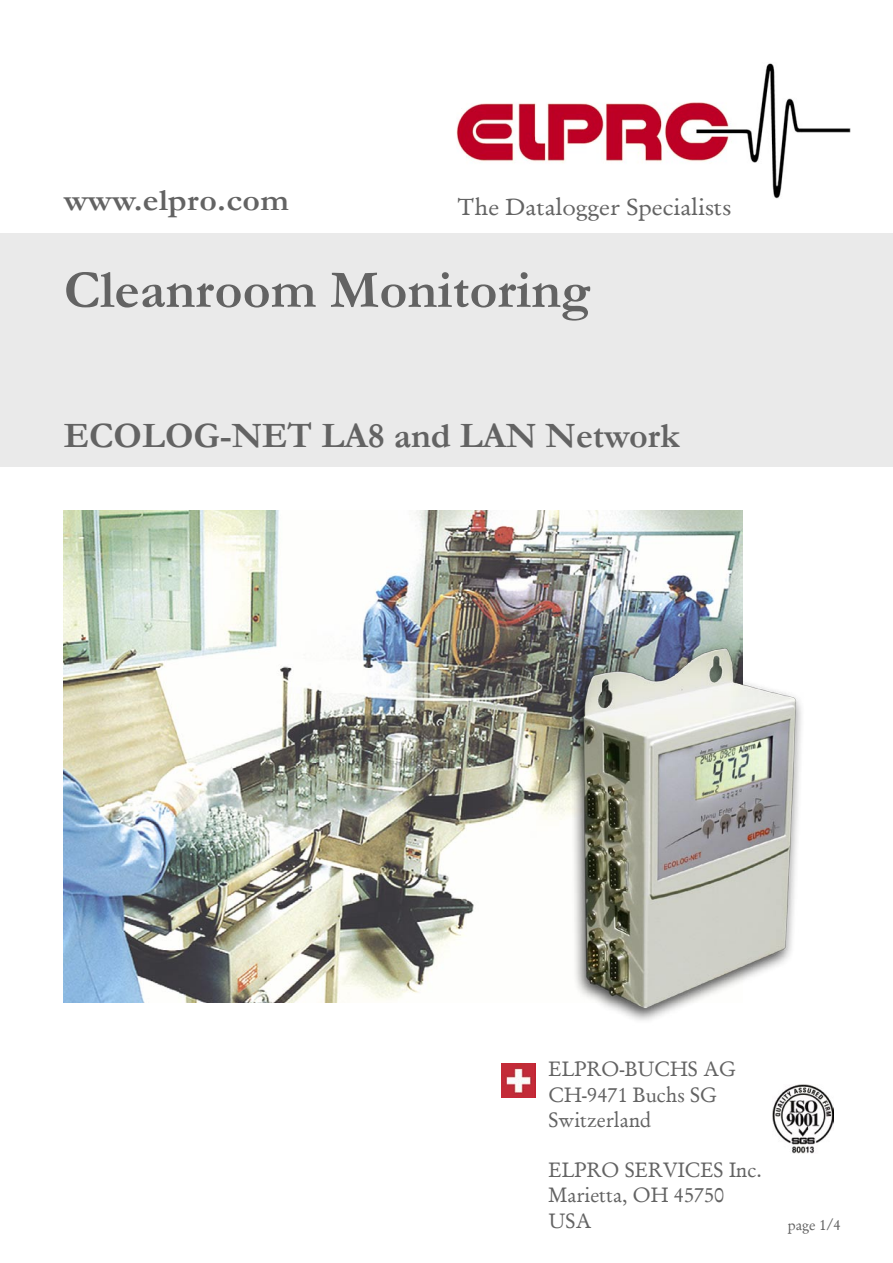
<style>
.page{position:relative;width:893px;height:1263px;background:#fff}
.page>*{position:absolute;margin:0;border:0;box-sizing:border-box;transform-origin:0 0}
.Paragraph_Style_1{font:700 54px "Garamond";color:#636363}
.Paragraph_Style_1-2{font:700 36px "Garamond";color:#636363}
.t1{font:700 31.2px "Garamond";letter-spacing:.01em;color:#636363;scale:1.08 1}
.Pa0{font:23.4px "Garamond";color:#636363;scale:1.08 1}
.t2{font:21px "Garamond";color:#636363}
.t3{font:15px "Garamond";color:#636363}
</style>
<div class="page">
<div style="left:0;top:233px;width:893px;height:234px;background:#eaeaea"></div>
<img style="left:456px;top:63px;width:394px;height:135px">
<img style="left:772px;top:1084px;width:62px;height:69px">
<img style="left:502px;top:1064px;width:33px;height:33px">
<img style="left:64px;top:511px;width:679px;height:491px">
<img style="left:551px;top:594px;width:251px;height:427px">
<p class="t1" style="left:64px;top:178px;width:210px">www.elpro.com</p>
<p class="Pa0" style="left:457px;top:192px;width:255px">The Datalogger Specialists</p>
<p class="Paragraph_Style_1" style="left:64px;top:253px;width:528px">Cleanroom Monitoring</p>
<p class="Paragraph_Style_1-2" style="left:64px;top:411px;width:617px">ECOLOG-NET LA8 and LAN Network</p>
<p class="t2" style="left:549px;top:1056px;width:189px">ELPRO-BUCHS AG</p>
<p class="t2" style="left:549px;top:1081px;width:170px">CH-9471 Buchs SG</p>
<p class="t2" style="left:549px;top:1106px;width:104px">Switzerland</p>
<p class="t2" style="left:549px;top:1157px;width:215px">ELPRO SERVICES Inc.</p>
<p class="t2" style="left:549px;top:1182px;width:177px">Marietta, OH 45750</p>
<p class="t2" style="left:549px;top:1207px;width:44px">USA</p>
<p class="t3" style="left:788px;top:1216px;width:55px">page 1/4</p>
</div>
